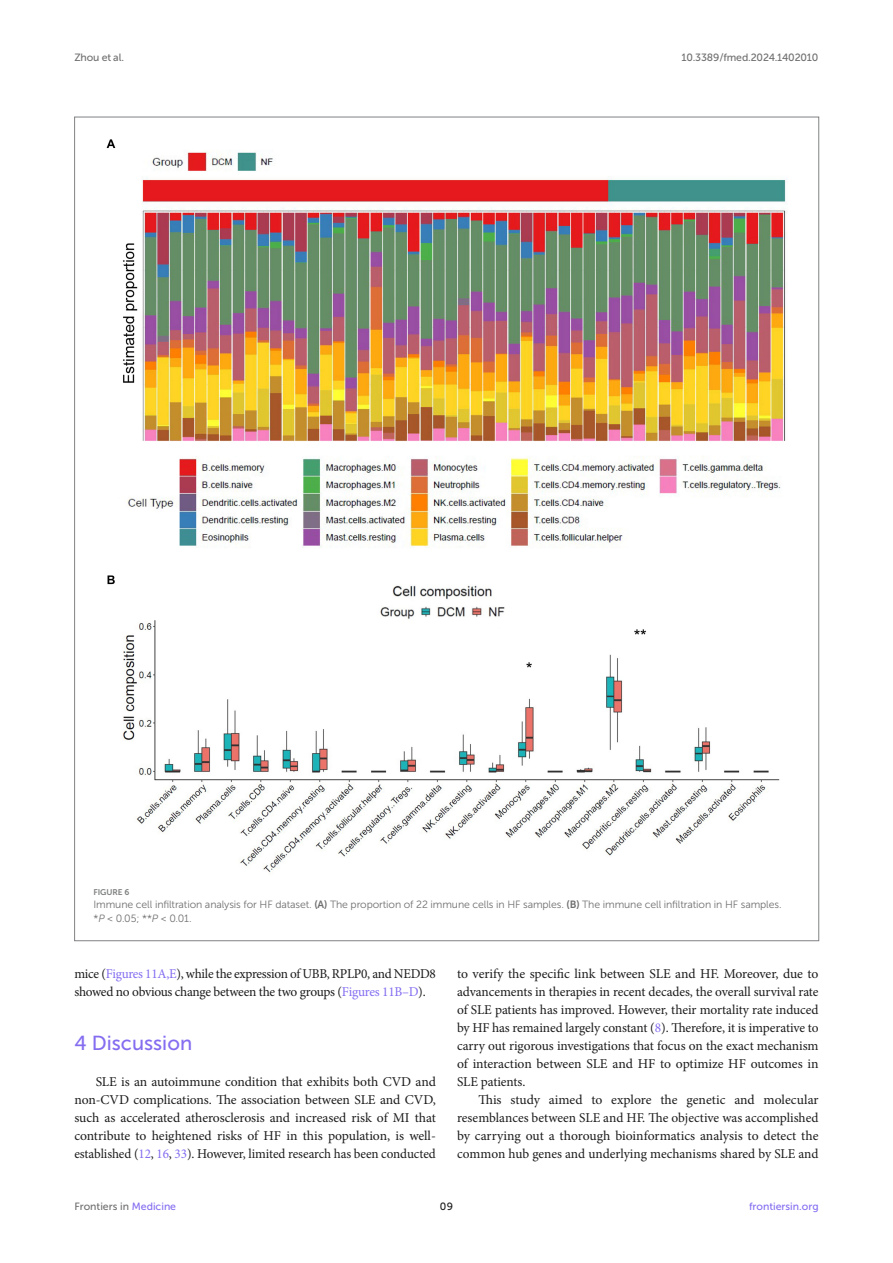
<style>
.page{position:relative;width:893px;height:1263px;background:#fff}
.page>*{position:absolute;margin:0;border:0;box-sizing:border-box;transform-origin:0 0}
.HEAD_1{font:20.25px "Museo Sans 500";color:#856df0}
.TEXT_FLUSH{font:13.5px/18px "Minion Pro";letter-spacing:-.015em;color:#1b1c1b;text-align:justify}
.TEXT{font:13.5px/18px "Minion Pro";letter-spacing:-.005em;color:#1b1c1b;text-align:justify}
.FIG_LEG{font:10.5px/13.5px "Museo Sans 300";letter-spacing:-.01em;color:#706f70}
.t1{font:10.5px "Museo Sans 500";letter-spacing:-.015em;color:#706f70}
.t2{font:10.5px "Museo Sans 500";color:#856df0}
.t3{font:10.5px "Museo Sans 500";color:#1b1c1b}
.FIG_HD{font:8.25px "Museo Sans 700";letter-spacing:-.01em;color:#7e7f7f}
.s1{font-family:"Museo Sans 700"}
.s2{font-style:italic}
.s3{color:#856df0}
</style>
<div class="page">
<img style="left:106px;top:139px;width:682px;height:735px">
<p class="t1" style="left:74px;top:51px;width:51px">Zhou et al.</p>
<p class="t1" style="left:681px;top:51px;width:138px">10.3389/fmed.2024.1402010</p>
<p class="FIG_HD" style="left:94px;top:887px;width:37px">FIGURE 6</p>
<p class="FIG_LEG" style="left:94px;top:898px;width:690px">Immune cell infiltration analysis for HF dataset. <span class="s1">(A)</span> The proportion of 22 immune cells in HF samples. <span class="s1">(B)</span> The immune cell infiltration in HF samples. *<span class="s2">P</span> &lt; 0.05; **<span class="s2">P</span> &lt; 0.01.</p>
<p class="TEXT_FLUSH" style="left:74px;top:965px;width:363px">mice (<span class="s3">Figures 11A,E</span>), while the expression of UBB, RPLP0, and NEDD8 showed no obvious change between the two groups (<span class="s3">Figures 11B–D</span>).</p>
<p class="HEAD_1" style="left:74px;top:1032px;width:119px">4 Discussion</p>
<p class="TEXT_FLUSH" style="left:74px;top:1073px;width:363px;text-indent:21px">SLE is an autoimmune condition that exhibits both CVD and non-CVD complications. The association between SLE and CVD, such as accelerated atherosclerosis and increased risk of MI that contribute to heightened risks of HF in this population, is well&shy;established (<span class="s3">12</span>, <span class="s3">16</span>, <span class="s3">33</span>). However, limited research has been conducted</p>
<p class="TEXT_FLUSH" style="left:457px;top:965px;width:363px">to verify the specific link between SLE and HF. Moreover, due to advancements in therapies in recent decades, the overall survival rate of SLE patients has improved. However, their mortality rate induced by HF has remained largely constant (<span class="s3">8</span>). Therefore, it is imperative to carry out rigorous investigations that focus on the exact mechanism of interaction between SLE and HF to optimize HF outcomes in SLE patients.</p>
<p class="TEXT" style="left:457px;top:1091px;width:363px;text-indent:21px">This study aimed to explore the genetic and molecular resemblances between SLE and HF. The objective was accomplished by carrying out a thorough bioinformatics analysis to detect the common hub genes and underlying mechanisms shared by SLE and</p>
<p class="t1" style="left:74px;top:1200px;width:103px">Frontiers in <span class="s3">Medicine</span></p>
<p class="t3" style="left:440px;top:1200px;width:15px">09</p>
<p class="t2" style="left:749px;top:1200px;width:71px">frontiersin.org</p>
</div>
